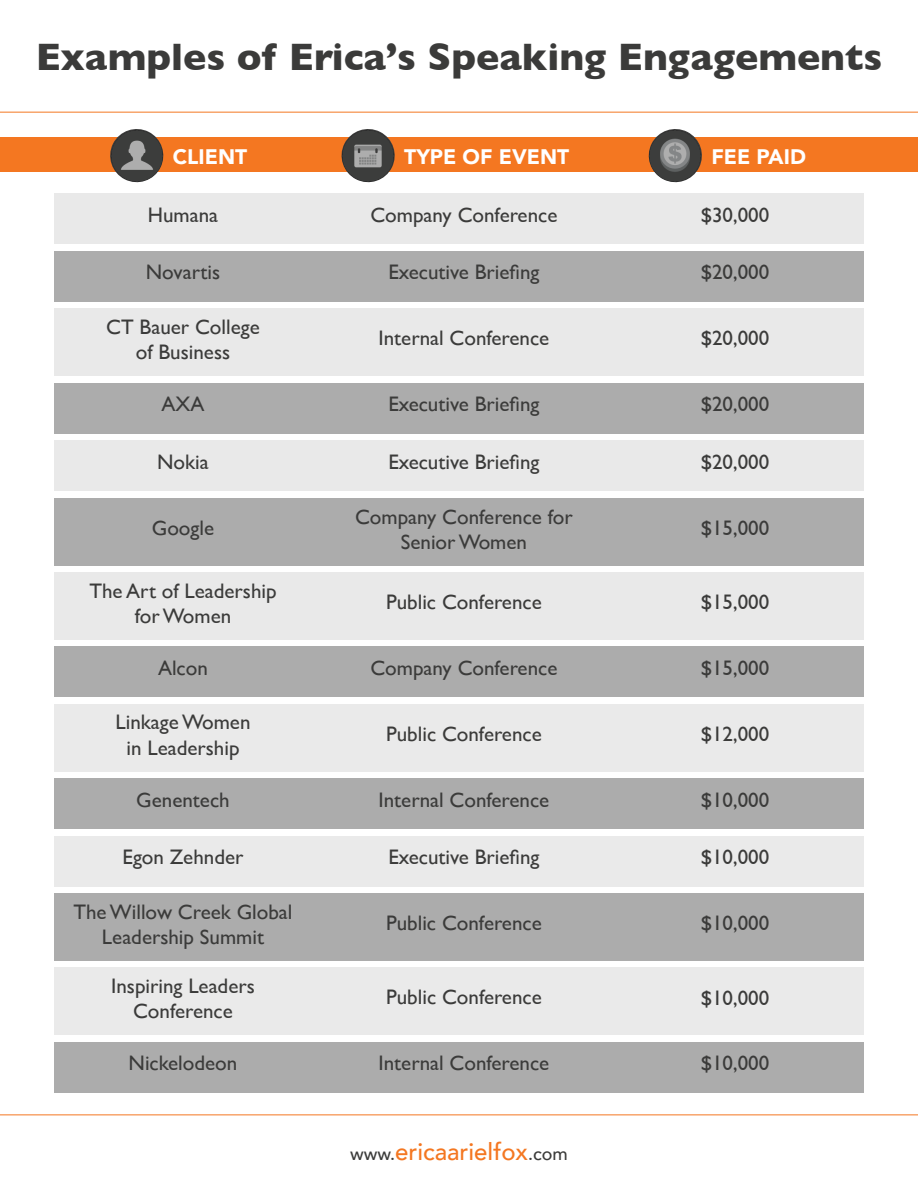
<style>
.page{position:relative;width:918px;height:1188px;background:#fff}
.page>*{position:absolute;margin:0;border:0;box-sizing:border-box;transform-origin:0 0}
.t1{font:700 39px "Gill Sans";color:#3b3b3a}
.t2{font:500 24px "Avenir";color:#f47721}
.t3{font:21px/25.2px "Gill Sans";color:#3b3b3a;text-align:center}
.t4{font:900 21px "Avenir";color:#fff}
.s1{font-size:18px;color:#3b3b3a}
</style>
<div class="page">
<hr style="left:0;top:112px;width:918px;height:1px;background:#f47721">
<hr style="left:0;top:1114px;width:918px;height:1px;background:#f47721">
<div style="left:0;top:137px;width:918px;height:35px;background:#f47721"></div>
<img style="left:110px;top:129px;width:53px;height:53px">
<img style="left:342px;top:129px;width:53px;height:53px">
<img style="left:649px;top:129px;width:53px;height:53px">
<div style="left:54px;top:193px;width:810px;height:51px;background:#e9e9e9"></div>
<div style="left:54px;top:251px;width:810px;height:50px;background:#acacac"></div>
<div style="left:54px;top:309px;width:810px;height:67px;background:#e9e9e9"></div>
<div style="left:54px;top:383px;width:810px;height:50px;background:#acacac"></div>
<div style="left:54px;top:441px;width:810px;height:50px;background:#e9e9e9"></div>
<div style="left:54px;top:498px;width:810px;height:67px;background:#acacac"></div>
<div style="left:54px;top:572px;width:810px;height:68px;background:#e9e9e9"></div>
<div style="left:54px;top:704px;width:810px;height:67px;background:#eaeaea"></div>
<div style="left:54px;top:778px;width:810px;height:51px;background:#acacac"></div>
<div style="left:54px;top:836px;width:810px;height:50px;background:#eaeaea"></div>
<div style="left:54px;top:893px;width:810px;height:68px;background:#acacac"></div>
<div style="left:54px;top:968px;width:810px;height:67px;background:#eaeaea"></div>
<div style="left:54px;top:1042px;width:810px;height:50px;background:#acacac"></div>
<div style="left:54px;top:647px;width:810px;height:50px;background:#acacac"></div>
<h1 class="t1" style="left:36px;top:26px;width:848px">Examples of Erica’s Speaking Engagements</h1>
<p class="t4" style="left:173px;top:138px;width:76px">CLIENT</p>
<p class="t4" style="left:404px;top:138px;width:166px">TYPE OF EVENT</p>
<p class="t4" style="left:712px;top:138px;width:96px">FEE PAID</p>
<p class="t3" style="left:148px;top:202px;width:72px">Humana</p>
<p class="t3" style="left:370px;top:202px;width:188px">Company Conference</p>
<p class="t3" style="left:701px;top:202px;width:70px">$30,000</p>
<p class="t3" style="left:146px;top:259px;width:76px">Novartis</p>
<p class="t3" style="left:388px;top:259px;width:153px">Executive Briefing</p>
<p class="t3" style="left:701px;top:259px;width:70px">$20,000</p>
<p class="t3" style="left:106px;top:314px;width:155px">CT Bauer College of Business</p>
<p class="t3" style="left:379px;top:325px;width:172px">Internal Conference</p>
<p class="t3" style="left:701px;top:325px;width:70px">$20,000</p>
<p class="t3" style="left:162px;top:391px;width:44px">AXA</p>
<p class="t3" style="left:388px;top:391px;width:153px">Executive Briefing</p>
<p class="t3" style="left:701px;top:391px;width:70px">$20,000</p>
<p class="t3" style="left:157px;top:449px;width:53px">Nokia</p>
<p class="t3" style="left:388px;top:449px;width:153px">Executive Briefing</p>
<p class="t3" style="left:701px;top:449px;width:70px">$20,000</p>
<p class="t3" style="left:152px;top:515px;width:64px">Google</p>
<p class="t3" style="left:355px;top:504px;width:219px">Company Conference for<br>Senior Women</p>
<p class="t3" style="left:701px;top:515px;width:70px">$15,000</p>
<p class="t3" style="left:89px;top:578px;width:189px">The Art of Leadership for Women</p>
<p class="t3" style="left:386px;top:589px;width:157px">Public Conference</p>
<p class="t3" style="left:701px;top:589px;width:70px">$15,000</p>
<p class="t3" style="left:158px;top:655px;width:51px">Alcon</p>
<p class="t3" style="left:370px;top:655px;width:188px">Company Conference</p>
<p class="t3" style="left:701px;top:655px;width:70px">$15,000</p>
<p class="t3" style="left:116px;top:709px;width:136px">Linkage Women in Leadership</p>
<p class="t3" style="left:386px;top:721px;width:157px">Public Conference</p>
<p class="t3" style="left:701px;top:721px;width:70px">$12,000</p>
<p class="t3" style="left:136px;top:787px;width:95px">Genentech</p>
<p class="t3" style="left:379px;top:787px;width:172px">Internal Conference</p>
<p class="t3" style="left:701px;top:787px;width:70px">$10,000</p>
<p class="t3" style="left:123px;top:845px;width:122px">Egon Zehnder</p>
<p class="t3" style="left:388px;top:845px;width:153px">Executive Briefing</p>
<p class="t3" style="left:701px;top:845px;width:70px">$10,000</p>
<p class="t3" style="left:73px;top:899px;width:221px">The Willow Creek Global<br>Leadership Summit</p>
<p class="t3" style="left:386px;top:910px;width:157px">Public Conference</p>
<p class="t3" style="left:701px;top:910px;width:70px">$10,000</p>
<p class="t3" style="left:111px;top:973px;width:145px">Inspiring Leaders<br>Conference</p>
<p class="t3" style="left:386px;top:984px;width:157px">Public Conference</p>
<p class="t3" style="left:701px;top:985px;width:70px">$10,000</p>
<p class="t3" style="left:129px;top:1050px;width:110px">Nickelodeon</p>
<p class="t3" style="left:379px;top:1050px;width:172px">Internal Conference</p>
<p class="t3" style="left:701px;top:1050px;width:70px">$10,000</p>
<p class="t2" style="left:350px;top:1131px;width:219px"><span class="s1">www.</span>ericaarielfox<span class="s1">.com</span></p>
</div>
